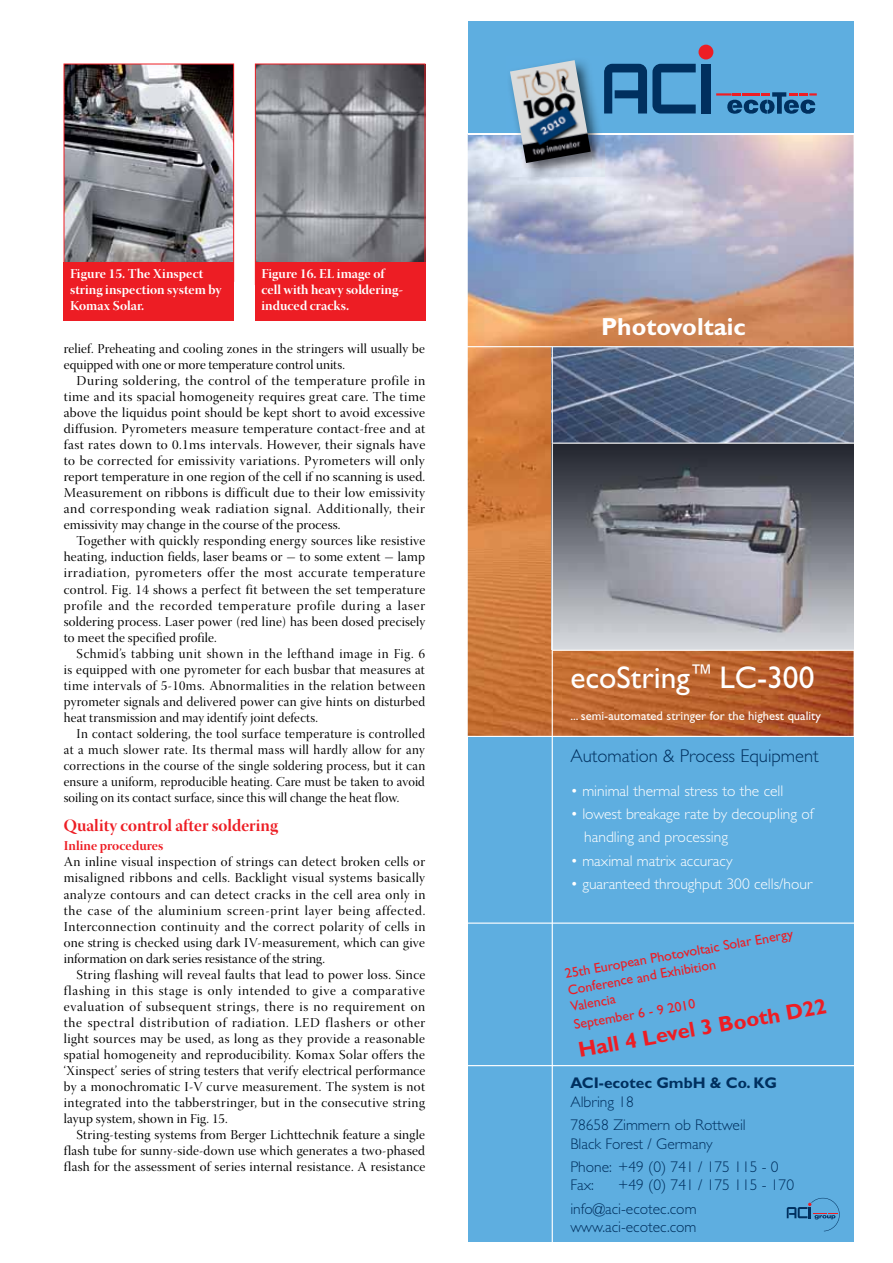
<style>
.page{position:relative;width:893px;height:1263px;background:#fff}
.page>*{position:absolute;margin:0;border:0;box-sizing:border-box;transform-origin:0 0}
.t1{font:31.35px "Gill Sans";color:#fff}
.t2{font:700 24.75px "Gill Sans";color:#fff}
.t3{font:700 21.6px "Gill Sans";color:#ed1d24}
.t4{font:300 18.6px "Gill Sans";color:#00305f}
.t5{font:17.25px "Warnock Pro Bold Disp";color:#ed1d24}
.t6{font:300 15.45px/23.2px "Gill Sans";color:#fff}
.t7{font:300 15.45px/23.2px "Gill Sans";color:#00305f}
.t8{font:700 15.45px "Gill Sans";color:#00305f}
.t9{font:13.95px/16.6px "Gill Sans";color:#ed1d24}
.t10{font:13.5px/16px "Warnock Pro Disp";letter-spacing:.01em;color:#000;text-align:justify}
.t11{font:13.5px/15.8px "Warnock Pro Bold Disp";color:#fff}
.t12{font:13.5px "Warnock Pro Bold Disp";letter-spacing:.005em;color:#ed1d24}
.t13{font:12.6px "Gill Sans";color:#fff}
</style>
<div class="page">
<img style="left:66px;top:66px;width:166px;height:196px">
<div style="left:64px;top:64px;width:170px;height:218px;border:1px solid #ed1d24"></div>
<div style="left:64px;top:262px;width:170px;height:59px;background:#ed1d24"></div>
<img style="left:468px;top:135px;width:386px;height:601px">
<div style="left:468px;top:21px;width:386px;height:113px;background:#5eaee0"></div>
<div style="left:468px;top:736px;width:386px;height:506px;background:#5eaee0"></div>
<div style="left:701px;top:64px;width:10px;height:49px;background:#00305f"></div>
<svg style="left:605px;top:64px;width:91px;height:49px"></svg>
<hr style="left:716px;top:93px;width:16px;height:3px;background:#ed1d24">
<div style="left:698px;top:45px;width:15px;height:14px;background:#ed1d24;border-radius:50%"></div>
<svg style="left:726px;top:92px;width:91px;height:22px"></svg>
<img style="left:553px;top:347px;width:301px;height:303px">
<hr style="left:552px;top:650px;width:302px;height:1px;background:#fff">
<hr style="left:552px;top:347px;width:1px;height:895px;background:#fff">
<hr style="left:468px;top:346px;width:386px;height:1px;background:#fff">
<hr style="left:553px;top:443px;width:301px;height:1px;background:#fff">
<hr style="left:468px;top:133px;width:386px;height:1px;background:#fff">
<hr style="left:468px;top:736px;width:386px;height:1px;background:#fff">
<svg style="left:787px;top:1198px;width:53px;height:33px"></svg>
<hr style="left:468px;top:922px;width:386px;height:2px;background:#fff">
<hr style="left:468px;top:1065px;width:386px;height:1px;background:#fff">
<img style="left:506px;top:87px;width:98px;height:90px">
<img style="left:604px;top:69px;width:1px;height:44px">
<img style="left:506px;top:133px;width:98px;height:1px">
<img style="left:510px;top:60px;width:81px;height:103px">
<img style="left:257px;top:66px;width:166px;height:196px">
<div style="left:255px;top:64px;width:170px;height:221px;border:1px solid #ed1d24"></div>
<div style="left:255px;top:262px;width:170px;height:59px;background:#ed1d24"></div>
<p class="t11" style="left:70px;top:266px;width:153px">Figure 15. The Xinspect string inspection system by<br>Komax Solar.</p>
<p class="t11" style="left:261px;top:266px;width:143px">Figure 16. EL image of cell with heavy soldering&shy;induced cracks.</p>
<p class="t10" style="left:64px;top:342px;width:363px">relief. Preheating and cooling zones in the stringers will usually be equipped with one or more temperature control units.</p>
<p class="t10" style="left:64px;top:374px;width:363px;text-indent:13px">During soldering, the control of the temperature profile in time and its spacial homogeneity requires great care. The time above the liquidus point should be kept short to avoid excessive diffusion. Pyrometers measure temperature contact-free and at fast rates down to 0.1ms intervals. However, their signals have to be corrected for emissivity variations. Pyrometers will only report temperature in one region of the cell if no scanning is used.<br>Measurement on ribbons is difficult due to their low emissivity and corresponding weak radiation signal. Additionally, their emissivity may change in the course of the process.</p>
<p class="t10" style="left:64px;top:534px;width:363px;text-indent:13px">Together with quickly responding energy sources like resistive heating, induction fields, laser beams or - to some extent - lamp irradiation, pyrometers offer the most accurate temperature control. Fig. 14 shows a perfect fit between the set temperature profile and the recorded temperature profile during a laser soldering process. Laser power (red line) has been dosed precisely to meet the specified profile.</p>
<p class="t10" style="left:64px;top:647px;width:363px;text-indent:13px">Schmid’s tabbing unit shown in the lefthand image in Fig. 6 is equipped with one pyrometer for each busbar that measures at time intervals of 5-10ms. Abnormalities in the relation between pyrometer signals and delivered power can give hints on disturbed heat transmission and may identify joint defects.</p>
<p class="t10" style="left:64px;top:727px;width:363px;text-indent:13px">In contact soldering, the tool surface temperature is controlled at a much slower rate. Its thermal mass will hardly allow for any corrections in the course of the single soldering process, but it can ensure a uniform, reproducible heating. Care must be taken to avoid soiling on its contact surface, since this will change the heat flow.</p>
<p class="t5" style="left:64px;top:815px;width:216px">Quality control after soldering</p>
<p class="t12" style="left:64px;top:838px;width:101px">Inline procedures</p>
<p class="t10" style="left:64px;top:855px;width:363px">An inline visual inspection of strings can detect broken cells or misaligned ribbons and cells. Backlight visual systems basically analyze contours and can detect cracks in the cell area only in the case of the aluminium screen-print layer being affected.<br>Interconnection continuity and the correct polarity of cells in one string is checked using dark IV-measurement, which can give information on dark series resistance of the string.</p>
<p class="t10" style="left:64px;top:968px;width:363px;text-indent:13px">String flashing will reveal faults that lead to power loss. Since flashing in this stage is only intended to give a comparative evaluation of subsequent strings, there is no requirement on the spectral distribution of radiation. LED flashers or other light sources may be used, as long as they provide a reasonable spatial homogeneity and reproducibility. Komax Solar offers the ‘Xinspect’ series of string testers that verify electrical performance by a monochromatic I-V curve measurement. The system is not integrated into the tabberstringer, but in the consecutive string layup system, shown in Fig. 15.</p>
<p class="t10" style="left:64px;top:1128px;width:363px;text-indent:13px">String-testing systems from Berger Lichttechnik feature a single flash tube for sunny-side-down use which generates a two-phased flash for the assessment of series internal resistance. A resistance</p>
<h2 class="t2" style="left:601px;top:312px;width:146px">Photovoltaic</h2>
<h1 class="t1" style="left:570px;top:659px;width:246px">ecoString<sup>™</sup> LC-300</h1>
<p class="t13" style="left:570px;top:708px;width:252px">... semi-automated stringer for the highest quality</p>
<h3 class="t4" style="left:570px;top:745px;width:250px">Automation &amp; Process Equipment</h3>
<p class="t6" style="left:570px;top:779px;width:214px">• minimal thermal stress to the cell</p>
<p class="t6" style="left:584px;top:803px;width:231px;text-indent:-14px">• lowest breakage rate by decoupling of handling and processing</p>
<p class="t6" style="left:570px;top:849px;width:164px">• maximal matrix accuracy</p>
<p class="t6" style="left:570px;top:872px;width:243px">• guaranteed throughput 300 cells/hour</p>
<p class="t9" style="left:564px;top:965px;width:233px;rotate:-10deg">25th European Photovoltaic Solar Energy<br>Conference and Exhibition<br>Valencia</p>
<h3 class="t3" style="left:576px;top:1037px;width:253px;rotate:-10deg">Hall 4 Level 3 Booth D22</h3>
<p class="t9" style="left:573px;top:1017px;width:124px;rotate:-10deg">September 6 - 9 2010</p>
<p class="t8" style="left:570px;top:1074px;width:208px">ACI-ecotec GmbH &amp; Co. KG</p>
<p class="t7" style="left:570px;top:1090px;width:177px">Albring 18<br>78658 Zimmern ob Rottweil</p>
<p class="t7" style="left:570px;top:1132px;width:210px">Black Forest / Germany<br>Phone: +49 (0) 741 / 175 115 - 0</p>
<p class="t7" style="left:570px;top:1174px;width:25px">Fax:</p>
<p class="t7" style="left:570px;top:1174px;width:225px;text-indent:48px">+49 (0) 741 / 175 115 - 170 info@aci-ecotec.com</p>
<p class="t7" style="left:570px;top:1215px;width:128px">www.aci-ecotec.com</p>
</div>
